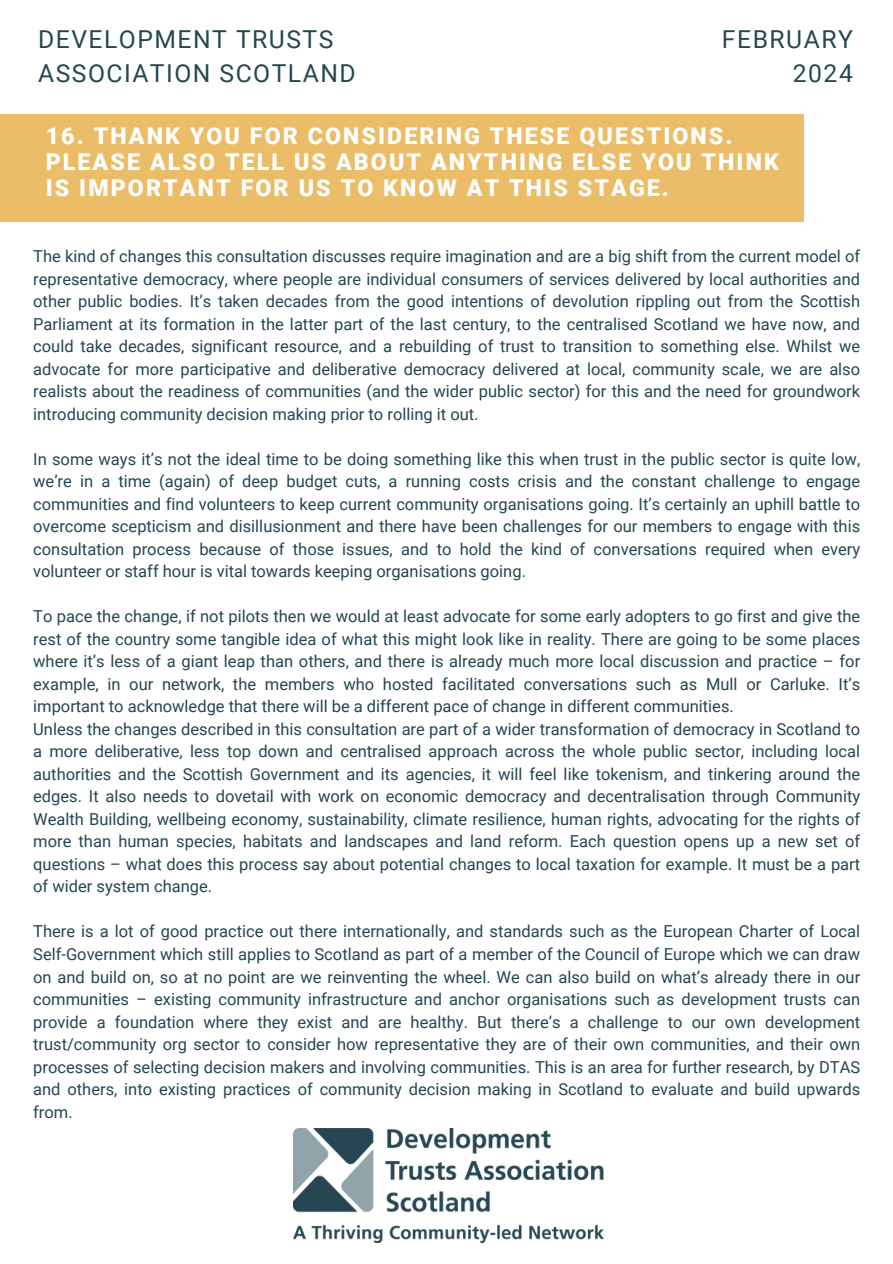
<style>
.page{position:relative;width:893px;height:1264px;background:#fff}
.page>*{position:absolute;margin:0;border:0;box-sizing:border-box;transform-origin:0 0}
.t1{font:24.75px/33.8px "Roboto";letter-spacing:.06em;color:#254652;text-align:right}
.t2{font:900 23.25px/25.8px "Roboto";letter-spacing:.09em;color:#fff}
.t3{font:16.5px/22.5px "Roboto";color:#254652;text-align:justify}
</style>
<div class="page">
<div style="left:0;top:114px;width:804px;height:108px;background:#ecbd68"></div>
<img style="left:293px;top:1128px;width:311px;height:114px">
<p class="t1" style="left:38px;top:23px;width:319px;text-align:left">DEVELOPMENT TRUSTS<br>ASSOCIATION SCOTLAND</p>
<h2 class="t1" style="left:722px;top:23px;width:132px">FEBRUARY<br>2024</h2>
<h2 class="t2" style="left:46px;top:123px;width:734px">16. THANK YOU FOR CONSIDERING THESE QUESTIONS.<br>PLEASE ALSO TELL US ABOUT ANYTHING ELSE YOU THINK<br>IS IMPORTANT FOR US TO KNOW AT THIS STAGE.</h2>
<h1 class="t3" style="left:33px;top:245px;width:828px">The kind of changes this consultation discusses require imagination and are a big shift from the current model of representative democracy, where people are individual consumers of services delivered by local authorities and other public bodies. It’s taken decades from the good intentions of devolution rippling out from the Scottish Parliament at its formation in the latter part of the last century, to the centralised Scotland we have now, and could take decades, significant resource, and a rebuilding of trust to transition to something else. Whilst we advocate for more participative and deliberative democracy delivered at local, community scale, we are also realists about the readiness of communities (and the wider public sector) for this and the need for groundwork introducing community decision making prior to rolling it out.</h1>
<p class="t3" style="left:33px;top:448px;width:828px">In some ways it’s not the ideal time to be doing something like this when trust in the public sector is quite low, we’re in a time (again) of deep budget cuts, a running costs crisis and the constant challenge to engage communities and find volunteers to keep current community organisations going. It’s certainly an uphill battle to overcome scepticism and disillusionment and there have been challenges for our members to engage with this consultation process because of those issues, and to hold the kind of conversations required when every volunteer or staff hour is vital towards keeping organisations going.</p>
<p class="t3" style="left:33px;top:605px;width:828px">To pace the change, if not pilots then we would at least advocate for some early adopters to go first and give the rest of the country some tangible idea of what this might look like in reality. There are going to be some places where it’s less of a giant leap than others, and there is already much more local discussion and practice – for example, in our network, the members who hosted facilitated conversations such as Mull or Carluke. It’s important to acknowledge that there will be a different pace of change in different communities.</p>
<p class="t3" style="left:33px;top:718px;width:828px">Unless the changes described in this consultation are part of a wider transformation of democracy in Scotland to a more deliberative, less top down and centralised approach across the whole public sector, including local authorities and the Scottish Government and its agencies, it will feel like tokenism, and tinkering around the edges. It also needs to dovetail with work on economic democracy and decentralisation through Community Wealth Building, wellbeing economy, sustainability, climate resilience, human rights, advocating for the rights of more than human species, habitats and landscapes and land reform. Each question opens up a new set of questions – what does this process say about potential changes to local taxation for example. It must be a part of wider system change.</p>
<p class="t3" style="left:33px;top:920px;width:828px">There is a lot of good practice out there internationally, and standards such as the European Charter of Local Self-Government which still applies to Scotland as part of a member of the Council of Europe which we can draw on and build on, so at no point are we reinventing the wheel. We can also build on what’s already there in our communities – existing community infrastructure and anchor organisations such as development trusts can provide a foundation where they exist and are healthy. But there’s a challenge to our own development trust/community org sector to consider how representative they are of their own communities, and their own processes of selecting decision makers and involving communities. This is an area for further research, by DTAS and others, into existing practices of community decision making in Scotland to evaluate and build upwards from.</p>
</div>
